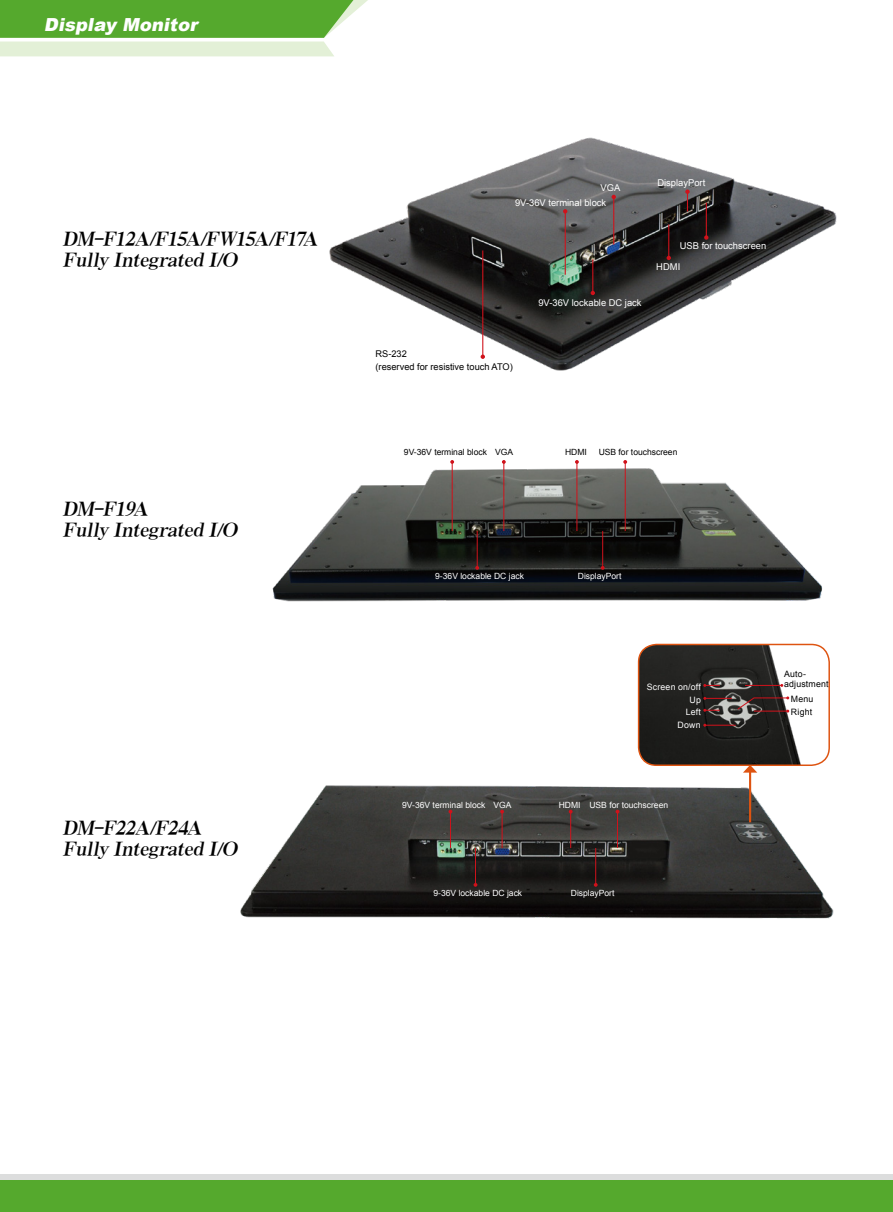
<style>
.page{position:relative;width:893px;height:1212px;background:#fff}
.page>*{position:absolute;margin:0;border:0;box-sizing:border-box;transform-origin:0 0}
.t1{font:italic 18px/21px "AR Roman 1 Heavy Euro";color:#000}
.t2{font:italic 900 18px "Arial";color:#fff}
.t3{font:9.45px "Arial";color:#fff}
.t4{font:9.3px/12.3px "Arial";color:#000}
.t5{font:8.7px/10.2px "Arial";letter-spacing:.02em;color:#000}
.t6{font:8.7px/12.8px "Arial";letter-spacing:.02em;color:#fff;text-align:right}
.t7{font:8.55px "Arial";color:#fff}
.t8{font:8.55px "Arial";color:#000}
</style>
<div class="page">
<svg style="left:0;top:0;width:368px;height:56px;background:#8ec572"></svg>
<svg style="left:0;top:1174px;width:893px;height:7px;background:#c8d5c3"></svg>
<div style="left:0;top:1181px;width:893px;height:31px;background:#55a92d"></div>
<img style="left:329px;top:137px;width:508px;height:234px">
<hr style="left:565px;top:211px;width:1px;height:64px;background:#d0121b">
<svg style="left:563px;top:209px;width:4px;height:4px"></svg>
<hr style="left:613px;top:197px;width:1px;height:48px;background:#d0121b">
<svg style="left:612px;top:195px;width:4px;height:4px"></svg>
<hr style="left:592px;top:259px;width:1px;height:34px;background:#d0121b">
<svg style="left:591px;top:291px;width:4px;height:4px"></svg>
<hr style="left:668px;top:224px;width:1px;height:34px;background:#d0121b">
<svg style="left:667px;top:256px;width:4px;height:4px"></svg>
<svg style="left:685px;top:189px;width:5px;height:22px"></svg>
<hr style="left:706px;top:203px;width:1px;height:35px;background:#d0121b">
<svg style="left:704px;top:235px;width:4px;height:5px"></svg>
<hr style="left:482px;top:250px;width:1px;height:107px;background:#d0121b">
<svg style="left:481px;top:354px;width:4px;height:5px"></svg>
<img style="left:240px;top:752px;width:594px;height:167px">
<hr style="left:450px;top:812px;width:1px;height:36px;background:#d0121b">
<hr style="left:502px;top:812px;width:1px;height:36px;background:#d0121b">
<hr style="left:570px;top:812px;width:1px;height:36px;background:#d0121b">
<hr style="left:617px;top:812px;width:1px;height:36px;background:#d0121b">
<hr style="left:475px;top:848px;width:1px;height:37px;background:#d0121b">
<hr style="left:595px;top:848px;width:1px;height:37px;background:#d0121b">
<svg style="left:594px;top:883px;width:4px;height:4px"></svg>
<img style="left:639px;top:644px;width:190px;height:121px">
<div style="left:638px;top:644px;width:192px;height:122px;border:1px solid #de5411;border-radius:18px"></div>
<hr style="left:749px;top:771px;width:2px;height:51px;background:#de5411">
<svg style="left:743px;top:765px;width:14px;height:8px"></svg>
<svg style="left:703px;top:684px;width:17px;height:3px"></svg>
<hr style="left:745px;top:685px;width:37px;height:1px;background:#d0121b">
<hr style="left:705px;top:725px;width:31px;height:1px;background:#d0121b">
<svg style="left:703px;top:696px;width:86px;height:16px"></svg>
<img style="left:272px;top:461px;width:551px;height:141px">
<hr style="left:452px;top:462px;width:1px;height:69px;background:#d0121b">
<svg style="left:450px;top:460px;width:4px;height:4px"></svg>
<hr style="left:503px;top:462px;width:1px;height:69px;background:#d0121b">
<svg style="left:502px;top:460px;width:4px;height:4px"></svg>
<hr style="left:576px;top:462px;width:1px;height:69px;background:#d0121b">
<svg style="left:575px;top:460px;width:4px;height:4px"></svg>
<hr style="left:625px;top:462px;width:1px;height:69px;background:#d0121b">
<svg style="left:623px;top:460px;width:4px;height:4px"></svg>
<hr style="left:477px;top:531px;width:1px;height:37px;background:#d0121b">
<svg style="left:475px;top:566px;width:4px;height:4px"></svg>
<hr style="left:602px;top:531px;width:1px;height:37px;background:#d0121b">
<svg style="left:601px;top:566px;width:4px;height:4px"></svg>
<h1 class="t2" style="left:44px;top:12px;width:159px">Display Monitor</h1>
<h1 class="t1" style="left:63px;top:229px;width:260px">DM-F12A/F15A/FW15A/F17A<br>Fully Integrated I/O</h1>
<h1 class="t1" style="left:63px;top:499px;width:180px">DM-F19A<br>Fully Integrated I/O</h1>
<h1 class="t1" style="left:63px;top:818px;width:180px">DM-F22A/F24A<br>Fully Integrated I/O</h1>
<p class="t3" style="left:601px;top:181px;width:21px">VGA</p>
<p class="t3" style="left:515px;top:197px;width:93px">9V-36V terminal block</p>
<p class="t3" style="left:538px;top:297px;width:105px">9V-36V lockable DC jack</p>
<p class="t3" style="left:657px;top:176px;width:49px">DisplayPort</p>
<p class="t3" style="left:680px;top:239px;width:88px">USB for touchscreen</p>
<p class="t3" style="left:656px;top:261px;width:25px">HDMI</p>
<p class="t4" style="left:376px;top:348px;width:139px">RS-232<br>(reserved for resistive touch ATO)</p>
<p class="t8" style="left:404px;top:446px;width:111px">9V-36V terminal block VGA</p>
<p class="t8" style="left:599px;top:446px;width:80px">USB for touchscreen</p>
<p class="t8" style="left:565px;top:446px;width:23px">HDMI</p>
<p class="t7" style="left:435px;top:570px;width:90px">9-36V lockable DC jack</p>
<p class="t7" style="left:578px;top:570px;width:45px">DisplayPort</p>
<p class="t6" style="left:647px;top:680px;width:56px">Screen on/off<br>Up<br>Left</p>
<p class="t6" style="left:678px;top:719px;width:25px">Down</p>
<p class="t7" style="left:402px;top:799px;width:111px">9V-36V terminal block VGA</p>
<p class="t7" style="left:589px;top:799px;width:80px">USB for touchscreen</p>
<p class="t7" style="left:559px;top:799px;width:23px">HDMI</p>
<p class="t7" style="left:433px;top:887px;width:90px">9-36V lockable DC jack</p>
<p class="t7" style="left:571px;top:887px;width:45px">DisplayPort</p>
<p class="t5" style="left:784px;top:669px;width:46px">Auto&shy;adjustment</p>
<p class="t5" style="left:791px;top:693px;width:24px;line-height:13.2px">Menu<br>Right</p>
</div>
